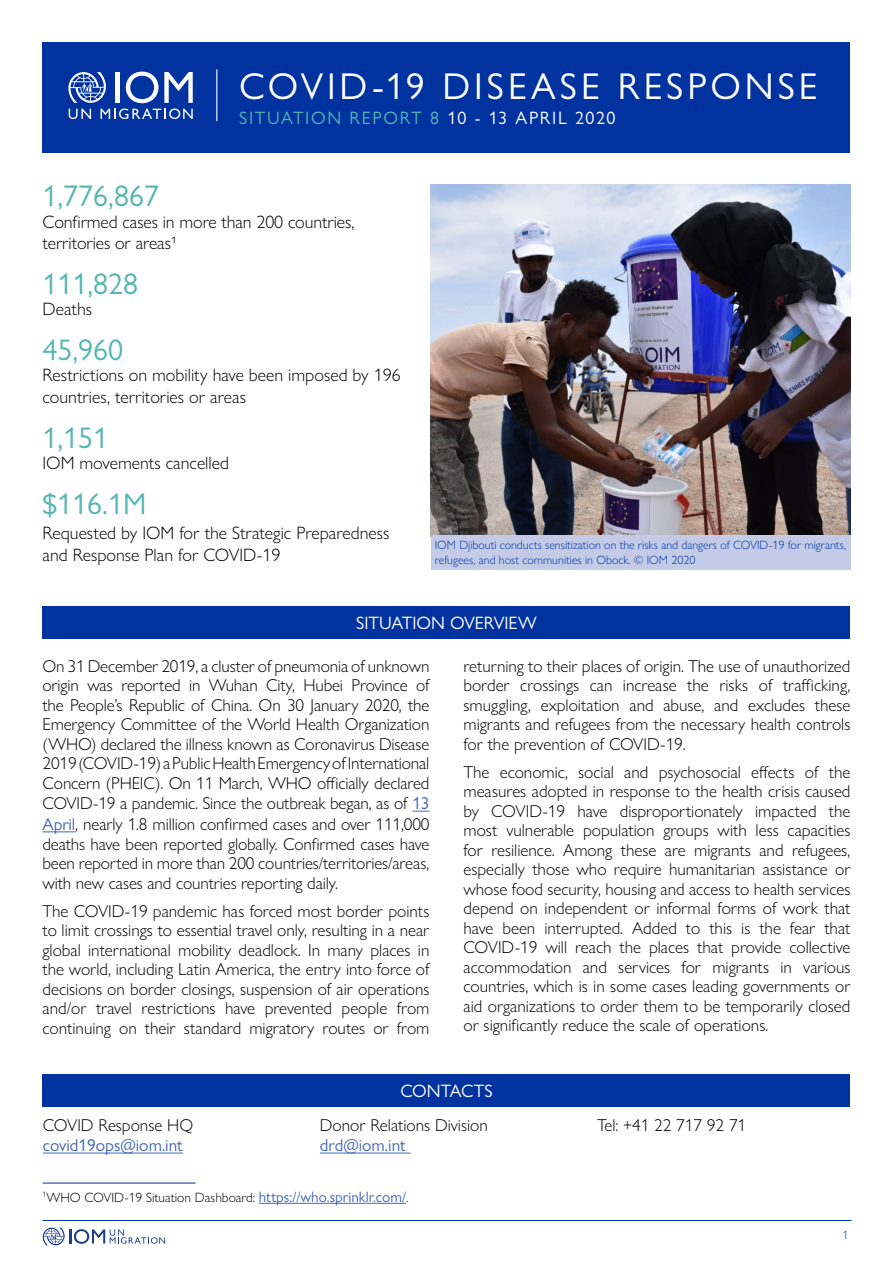
<style>
.page{position:relative;width:893px;height:1263px;background:#fff}
.page>*{position:absolute;margin:0;border:0;box-sizing:border-box;transform-origin:0 0}
.t1{font:37.5px "Gill Sans Nova";letter-spacing:.105em;color:#fff}
.t2{font:30px "Gill Sans Nova";color:#55b6b2}
.t3{font:300 18px/21.6px "Gill Sans Nova";color:#000}
.t4{font:18px "Gill Sans Nova";letter-spacing:.09em;color:#55b6b2}
.t5{font:18px "Gill Sans Nova";color:#fff}
.t6{font:300 17.25px/19.5px "Gill Sans Nova";color:#000;text-align:justify}
.t7{font:17.25px "Gill Sans Nova";color:#4066b8}
.t8{font:300 13.5px "Gill Sans Nova";color:#000}
.t9{font:300 12px/15px "Gill Sans Nova";color:#0033a0}
.s1{color:#fff}
.s2{font-weight:400;color:#4066b8}
.s3{font-weight:400;font-size:15px;color:#4066b8}
</style>
<div class="page">
<div style="left:43px;top:43px;width:807px;height:110px;background:#0033a0"></div>
<div style="left:43px;top:606px;width:807px;height:33px;background:#0033a0"></div>
<div style="left:115px;top:72px;width:5px;height:31px;background:#fff"></div>
<svg style="left:126px;top:72px;width:32px;height:31px"></svg>
<svg style="left:164px;top:72px;width:29px;height:31px"></svg>
<svg style="left:69px;top:109px;width:22px;height:10px"></svg>
<svg style="left:101px;top:109px;width:92px;height:10px"></svg>
<svg style="left:68px;top:72px;width:38px;height:31px"></svg>
<hr style="left:216px;top:69px;width:1px;height:52px;background:#fff">
<img style="left:431px;top:184px;width:419px;height:352px">
<div style="left:431px;top:536px;width:419px;height:34px;background:#c4cbe7"></div>
<svg style="left:412px;top:811px;width:17px;height:1px"></svg>
<hr style="left:43px;top:831px;width:32px;height:1px;background:#4066b8">
<svg style="left:43px;top:1227px;width:122px;height:18px"></svg>
<hr style="left:43px;top:1220px;width:808px;height:1px;background:#0033a0">
<div style="left:43px;top:1074px;width:807px;height:33px;background:#0033a0"></div>
<hr style="left:43px;top:1152px;width:140px;height:1px;background:#4066b8">
<hr style="left:320px;top:1152px;width:91px;height:1px;background:#4066b8">
<hr style="left:43px;top:1183px;width:153px;height:1px;background:#0033a0">
<hr style="left:259px;top:1203px;width:147px;height:1px;background:#4066b8">
<h1 class="t1" style="left:239px;top:63px;width:580px">COVID-19 DISEASE RESPONSE</h1>
<p class="t4" style="left:239px;top:107px;width:378px">SITUATION REPORT 8 <span class="s1">10 - 13 APRIL 2020</span></p>
<h2 class="t2" style="left:43px;top:177px;width:118px">1,776,867</h2>
<p class="t3" style="left:43px;top:210px;width:313px">Confirmed cases in more than 200 countries, territories or areas1</p>
<h2 class="t2" style="left:43px;top:265px;width:97px">111,828</h2>
<p class="t3" style="left:43px;top:298px;width:51px">Deaths</p>
<h2 class="t2" style="left:43px;top:331px;width:82px">45,960</h2>
<p class="t3" style="left:43px;top:364px;width:360px">Restrictions on mobility have been imposed by 196 countries, territories or areas</p>
<h2 class="t2" style="left:43px;top:419px;width:67px">1,151</h2>
<p class="t3" style="left:43px;top:452px;width:188px">IOM movements cancelled</p>
<h2 class="t2" style="left:43px;top:485px;width:105px">$116.1M</h2>
<p class="t3" style="left:43px;top:522px;width:348px">Requested by IOM for the Strategic Preparedness and Response Plan for COVID-19</p>
<p class="t9" style="left:435px;top:537px;width:413px">IOM Djibouti conducts sensitization on the risks and dangers of COVID-19 for migrants, refugees, and host communities in Obock. © IOM 2020</p>
<p class="t5" style="left:356px;top:612px;width:182px">SITUATION OVERVIEW</p>
<p class="t6" style="left:43px;top:656px;width:388px">On 31 December 2019, a cluster of pneumonia of unknown origin was reported in Wuhan City, Hubei Province of the People’s Republic of China. On 30 January 2020, the Emergency Committee of the World Health Organization (WHO) declared the illness known as Coronavirus Disease 2019 (COVID-19) a Public Health Emergency of International Concern (PHEIC). On 11 March, WHO officially declared COVID-19 a pandemic. Since the outbreak began, as of <span class="s2">13<br>April</span>, nearly 1.8 million confirmed cases and over 111,000 deaths have been reported globally. Confirmed cases have been reported in more than 200 countries/territories/areas, with new cases and countries reporting daily.</p>
<p class="t6" style="left:43px;top:901px;width:388px">The COVID-19 pandemic has forced most border points to limit crossings to essential travel only, resulting in a near global international mobility deadlock. In many places in the world, including Latin America, the entry into force of decisions on border closings, suspension of air operations and/or travel restrictions have prevented people from continuing on their standard migratory routes or from</p>
<p class="t6" style="left:463px;top:656px;width:388px">returning to their places of origin. The use of unauthorized border crossings can increase the risks of trafficking, smuggling, exploitation and abuse, and excludes these migrants and refugees from the necessary health controls for the prevention of COVID-19.</p>
<p class="t6" style="left:463px;top:762px;width:388px">The economic, social and psychosocial effects of the measures adopted in response to the health crisis caused by COVID-19 have disproportionately impacted the most vulnerable population groups with less capacities for resilience. Among these are migrants and refugees, especially those who require humanitarian assistance or whose food security, housing and access to health services depend on independent or informal forms of work that have been interrupted. Added to this is the fear that COVID-19 will reach the places that provide collective accommodation and services for migrants in various countries, which is in some cases leading governments or aid organizations to order them to be temporarily closed or significantly reduce the scale of operations.</p>
<p class="t6" style="left:43px;top:1115px;width:152px">COVID Response HQ</p>
<p class="t7" style="left:43px;top:1135px;width:142px">covid19ops@iom.int</p>
<p class="t5" style="left:400px;top:1080px;width:94px">CONTACTS</p>
<p class="t6" style="left:320px;top:1115px;width:169px">Donor Relations Division</p>
<p class="t7" style="left:320px;top:1135px;width:87px">drd@iom.int</p>
<p class="t8" style="left:43px;top:1189px;width:367px"><sup>1</sup>WHO COVID-19 Situation Dashboard: <span class="s3">https://who.sprinklr.com/</span>.</p>
<p class="t6" style="left:597px;top:1115px;width:151px">Tel: +41 22 717 92 71</p>
<p class="t9" style="left:842px;top:1227px;width:7px">1</p>
</div>
